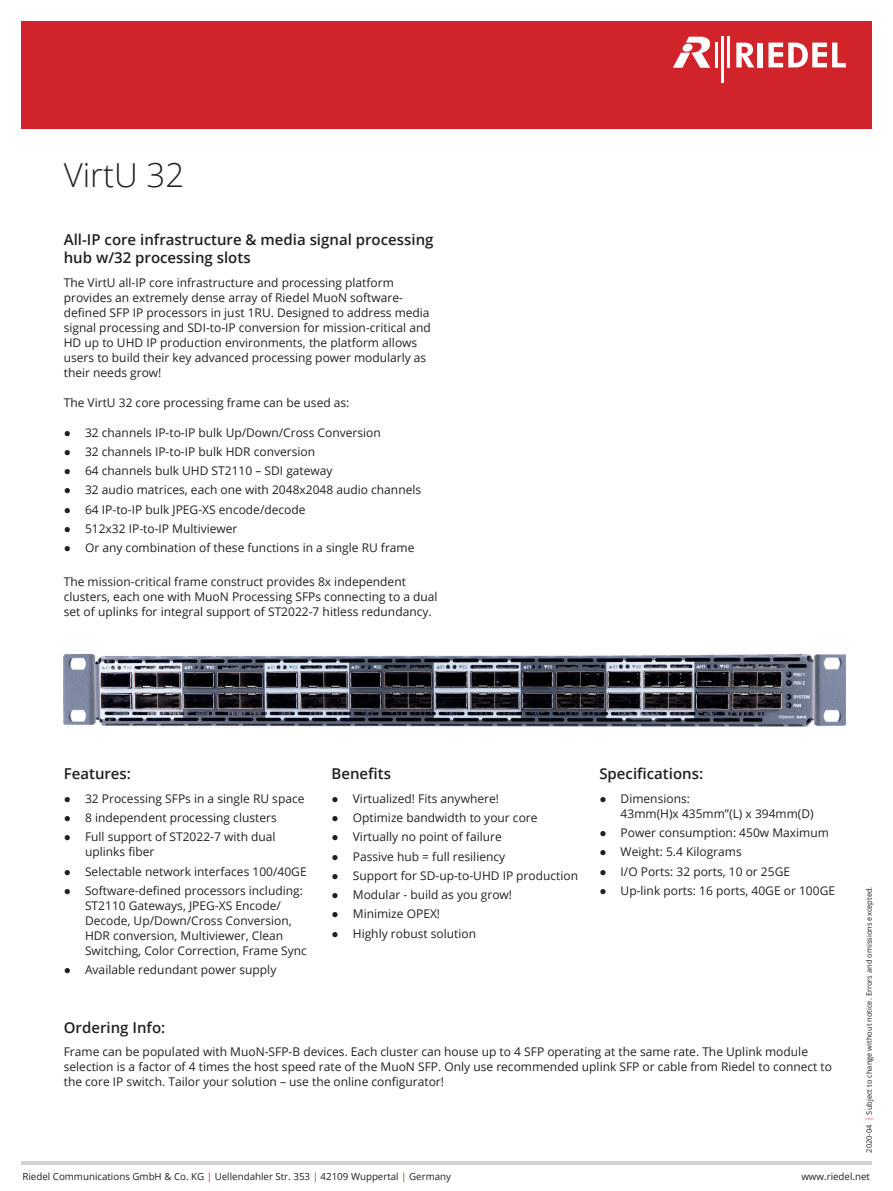
<style>
.page{position:relative;width:893px;height:1191px;background:#fff}
.page>*{position:absolute;margin:0;border:0;box-sizing:border-box;transform-origin:0 0}
.t1{font:300 33px "Open Sans";color:#231f20}
.t2{font:600 15px/18px "Open Sans";color:#231f20}
.t3{font:12px/15px "Open Sans";color:#231f20}
.t4{font:9.75px "Open Sans";color:#231f20}
.t5{font:7.5px "Open Sans";color:#231f20}
.s1{font-family:"Franklin Gothic"}
.s2{color:#d02129}
</style>
<div class="page">
<hr style="left:21px;top:1161px;width:851px;height:3px;background:#d1d2d4">
<div style="left:21px;top:21px;width:851px;height:108px;background:#d1232a"></div>
<svg style="left:673px;top:37px;width:37px;height:31px"></svg>
<svg style="left:736px;top:43px;width:18px;height:24px"></svg>
<div style="left:757px;top:43px;width:6px;height:24px;background:#fff"></div>
<svg style="left:768px;top:43px;width:78px;height:24px"></svg>
<hr style="left:716px;top:43px;width:2px;height:25px;background:#fff">
<hr style="left:721px;top:37px;width:3px;height:46px;background:#fff">
<hr style="left:727px;top:37px;width:2px;height:31px;background:#fff">
<img style="left:64px;top:653px;width:782px;height:74px">
<h1 class="t1" style="left:64px;top:152px;width:122px">VirtU 32</h1>
<p class="t2" style="left:64px;top:230px;width:371px">All-IP core infrastructure &amp; media signal processing hub w/32 processing slots</p>
<p class="t3" style="left:64px;top:274px;width:368px">The VirtU all-IP core infrastructure and processing platform provides an extremely dense array of Riedel MuoN software&shy;defined SFP IP processors in just 1RU. Designed to address media signal processing and SDI-to-IP conversion for mission-critical and HD up to UHD IP production environments, the platform allows users to build their key advanced processing power modularly as their needs grow!</p>
<p class="t3" style="left:64px;top:394px;width:287px">The VirtU 32 core processing frame can be used as:</p>
<p class="t3" style="left:64px;top:424px;width:318px"><span class="s1">●</span> 32 channels IP-to-IP bulk Up/Down/Cross Conversion</p>
<p class="t3" style="left:64px;top:444px;width:253px"><span class="s1">●</span> 32 channels IP-to-IP bulk HDR conversion</p>
<p class="t3" style="left:64px;top:463px;width:270px"><span class="s1">●</span> 64 channels bulk UHD ST2110 – SDI gateway</p>
<p class="t3" style="left:64px;top:482px;width:359px"><span class="s1">●</span> 32 audio matrices, each one with 2048x2048 audio channels</p>
<p class="t3" style="left:64px;top:501px;width:243px"><span class="s1">●</span> 64 IP-to-IP bulk JPEG-XS encode/decode</p>
<p class="t3" style="left:64px;top:520px;width:175px"><span class="s1">●</span> 512x32 IP-to-IP Multiviewer</p>
<p class="t3" style="left:64px;top:540px;width:352px"><span class="s1">●</span> Or any combination of these functions in a single RU frame</p>
<p class="t3" style="left:64px;top:574px;width:375px">The mission-critical frame construct provides 8x independent clusters, each one with MuoN Processing SFPs connecting to a dual set of uplinks for integral support of ST2022-7 hitless redundancy.</p>
<p class="t2" style="left:64px;top:764px;width:69px">Features:</p>
<p class="t3" style="left:64px;top:790px;width:242px"><span class="s1">●</span> 32 Processing SFPs in a single RU space</p>
<p class="t3" style="left:64px;top:810px;width:214px"><span class="s1">●</span> 8 independent processing clusters</p>
<p class="t3" style="left:85px;top:829px;width:192px;text-indent:-21px"><span class="s1">●</span> Full support of ST2022-7 with dual uplinks fiber</p>
<p class="t3" style="left:64px;top:863px;width:244px"><span class="s1">●</span> Selectable network interfaces 100/40GE</p>
<p class="t3" style="left:85px;top:882px;width:223px;text-indent:-21px"><span class="s1">●</span> Software-defined processors including:<br>ST2110 Gateways, JPEG-XS Encode/ Decode, Up/Down/Cross Conversion, HDR conversion, Multiviewer, Clean Switching, Color Correction, Frame Sync</p>
<p class="t3" style="left:64px;top:962px;width:214px"><span class="s1">●</span> Available redundant power supply</p>
<p class="t2" style="left:332px;top:764px;width:61px">Benefits</p>
<p class="t3" style="left:332px;top:790px;width:169px"><span class="s1">●</span> Virtualized! Fits anywhere!</p>
<p class="t3" style="left:332px;top:810px;width:207px"><span class="s1">●</span> Optimize bandwidth to your core</p>
<p class="t3" style="left:332px;top:829px;width:172px"><span class="s1">●</span> Virtually no point of failure</p>
<p class="t3" style="left:332px;top:848px;width:175px"><span class="s1">●</span> Passive hub = full resiliency</p>
<p class="t3" style="left:332px;top:867px;width:248px"><span class="s1">●</span> Support for SD-up-to-UHD IP production</p>
<p class="t3" style="left:332px;top:887px;width:182px"><span class="s1">●</span> Modular - build as you grow!</p>
<p class="t3" style="left:332px;top:906px;width:110px"><span class="s1">●</span> Minimize OPEX!</p>
<p class="t3" style="left:332px;top:925px;width:146px"><span class="s1">●</span> Highly robust solution</p>
<p class="t2" style="left:599px;top:764px;width:105px">Specifications:</p>
<p class="t3" style="left:621px;top:790px;width:195px;text-indent:-21px"><span class="s1">●</span> Dimensions:<br>43mm(H)x 435mm”(L) x 394mm(D)</p>
<p class="t3" style="left:599px;top:825px;width:231px"><span class="s1">●</span> Power consumption: 450w Maximum</p>
<p class="t3" style="left:599px;top:844px;width:144px"><span class="s1">●</span> Weight: 5.4 Kilograms</p>
<p class="t3" style="left:599px;top:863px;width:192px"><span class="s1">●</span> I/O Ports: 32 ports, 10 or 25GE</p>
<p class="t3" style="left:599px;top:882px;width:237px"><span class="s1">●</span> Up-link ports: 16 ports, 40GE or 100GE</p>
<p class="t2" style="left:64px;top:1017px;width:103px">Ordering Info:</p>
<p class="t3" style="left:64px;top:1044px;width:770px">Frame can be populated with MuoN-SFP-B devices. Each cluster can house up to 4 SFP operating at the same rate. The Uplink module selection is a factor of 4 times the host speed rate of the MuoN SFP. Only use recommended uplink SFP or cable from Riedel to connect to the core IP switch. Tailor your solution – use the online configurator!</p>
<p class="t5" style="left:864px;top:1152px;width:267px;rotate:-90deg">2020-04 <span class="s2">|</span> Subject to change without notice. Errors and omissions excepted.</p>
<p class="t4" style="left:22px;top:1170px;width:430px">Riedel Communications GmbH &amp; Co. KG <span class="s2">|</span> Uellendahler Str. 353 <span class="s2">|</span> 42109 Wuppertal <span class="s2">|</span> Germany</p>
<p class="t4" style="left:801px;top:1170px;width:70px">www.riedel.net</p>
</div>
